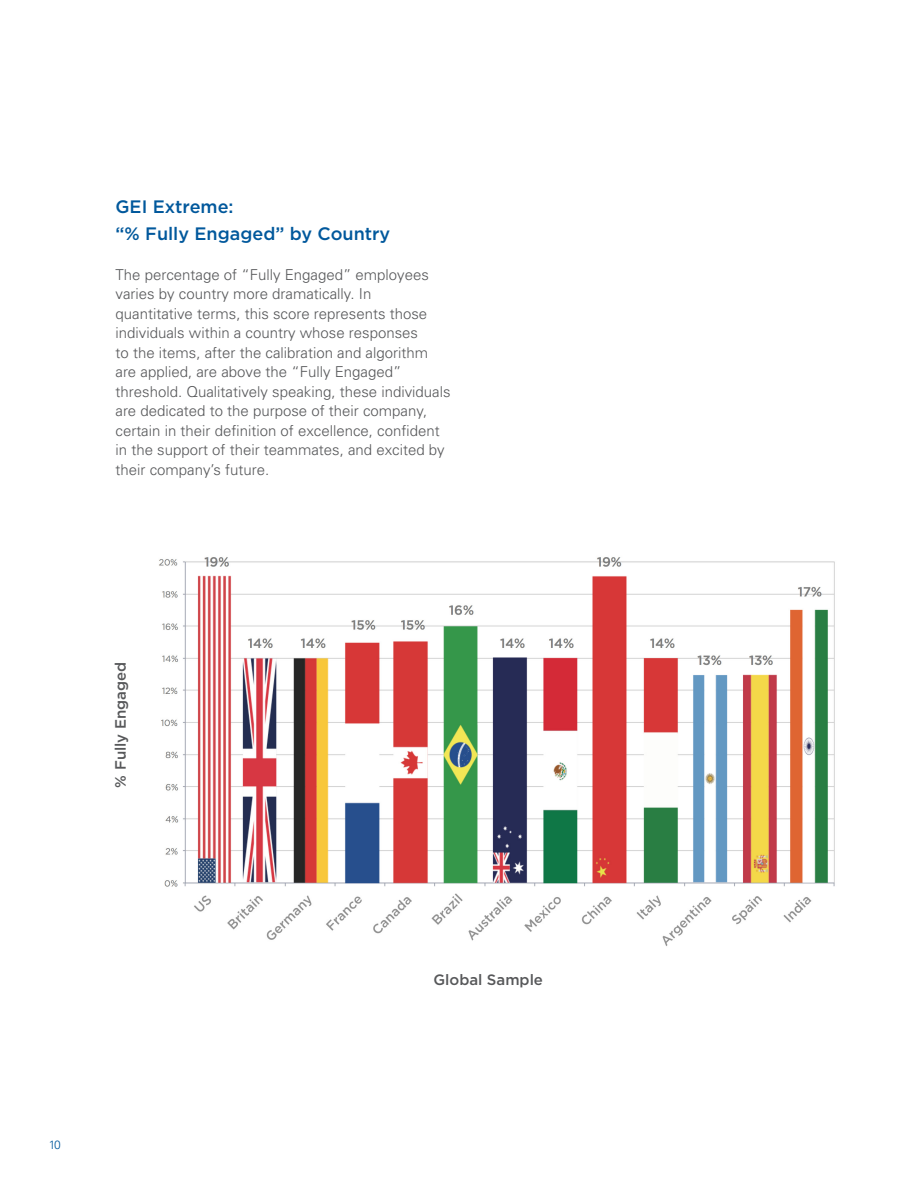
<style>
.page{position:relative;width:918px;height:1188px;background:#fff}
.page>*{position:absolute;margin:0;border:0;box-sizing:border-box;transform-origin:0 0}
.Section_Subheader{font:500 18px/27px "Gotham";color:#01589c}
.Body_Copy{font:300 15px/19.5px "Univers";color:#57585a}
.Section_Subheader-2{font:500 15px "Gotham";color:#57585a}
.t1{font:300 12px "Univers";color:#01589c}
</style>
<div class="page">
<img style="left:159px;top:557px;width:676px;height:389px">
<p class="Section_Subheader" style="left:116px;top:192px;width:276px">GEI Extreme:<br>“% Fully Engaged” by Country</p>
<p class="Body_Copy" style="left:116px;top:264px;width:337px">The percentage of “Fully Engaged” employees varies by country more dramatically. In quantitative terms, this score represents those individuals within a country whose responses<br>to the items, after the calibration and algorithm are applied, are above the “Fully Engaged” threshold. Qualitatively speaking, these individuals are dedicated to the purpose of their company, certain in their definition of excellence, confident in the support of their teammates, and excited by their company’s future.</p>
<p class="Section_Subheader-2" style="left:112px;top:788px;width:127px;rotate:-90deg">% Fully Engaged</p>
<p class="t1" style="left:49px;top:1137px;width:13px">10</p>
<p class="Section_Subheader-2" style="left:433px;top:971px;width:111px">Global Sample</p>
</div>
